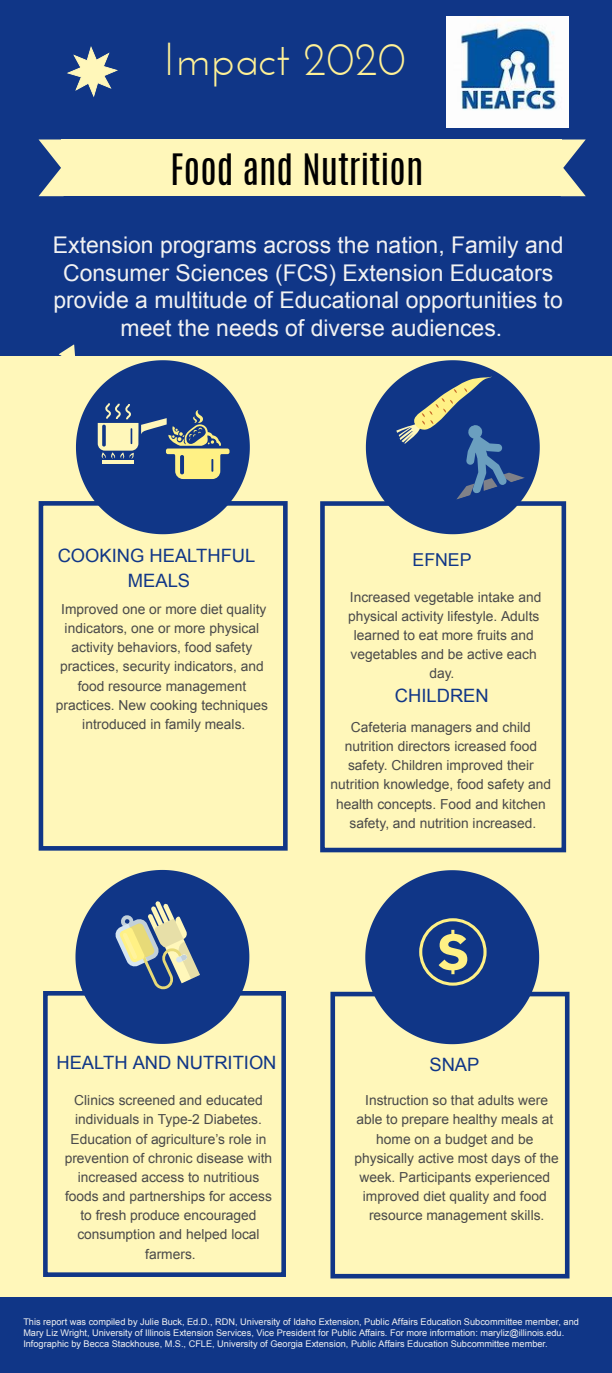
<style>
.page{position:relative;width:612px;height:1373px;background:#fff}
.page>*{position:absolute;margin:0;border:0;box-sizing:border-box;transform-origin:0 0}
.t1{font:46px "Josefin Sans";color:#fff196}
.t2{font:36.8px "Antonio";color:#000}
.t3{font:23px/27.6px "Arial";color:#f2f2f2;text-align:center}
.t4{font:18.4px/25.3px "Arial";color:#103687;text-align:center}
.t5{font:17.7px "Arial";color:#103687}
.t6{font:13.8px/19.1px "Arial";color:#4a4a4a;text-align:center}
.t7{font:9.2px/10.7px "Arial";color:#f2f2f2}
</style>
<div class="page">
<div style="left:0;top:0;width:612px;height:356px;background:#103687"></div>
<svg style="left:561px;top:139px;width:25px;height:57px"></svg>
<div style="left:61px;top:139px;width:500px;height:57px;background:#fff7ba"></div>
<div style="left:0;top:356px;width:612px;height:940px;background:#fff7ba"></div>
<div style="left:320px;top:501px;width:246px;height:351px;border:5px solid #103687"></div>
<div style="left:0;top:1296px;width:612px;height:76px;background:#103687"></div>
<div style="left:39px;top:501px;width:249px;height:349px;border:5px solid #103687"></div>
<svg style="left:67px;top:46px;width:51px;height:51px"></svg>
<svg style="left:38px;top:139px;width:23px;height:57px"></svg>
<img style="left:446px;top:17px;width:122px;height:110px">
<div style="left:43px;top:990px;width:243px;height:286px;border:5px solid #103687"></div>
<div style="left:331px;top:991px;width:238px;height:287px;border:5px solid #103687"></div>
<svg style="left:366px;top:360px;width:174px;height:174px"></svg>
<svg style="left:365px;top:870px;width:174px;height:173px"></svg>
<svg style="left:58px;top:344px;width:192px;height:190px"></svg>
<svg style="left:75px;top:869px;width:174px;height:174px"></svg>
<h1 class="t1" style="left:163px;top:33px;width:244px">Impact 2020</h1>
<h2 class="t2" style="left:171px;top:156px;width:254px">Food and Nutrition</h2>
<h3 class="t3" style="left:53px;top:231px;width:512px">Extension programs across the nation, Family and Consumer Sciences (FCS) Extension Educators provide a multitude of Educational opportunities to meet the needs of diverse audiences.</h3>
<h3 class="t4" style="left:58px;top:542px;width:199px">COOKING HEALTHFUL<br>MEALS</h3>
<p class="t5" style="left:413px;top:550px;width:61px">EFNEP</p>
<p class="t6" style="left:56px;top:599px;width:214px">Improved one or more diet quality indicators, one or more physical activity behaviors, food safety practices, security indicators, and food resource management practices. New cooking techniques introduced in family meals.</p>
<p class="t6" style="left:348px;top:587px;width:195px">Increased vegetable intake and physical activity lifestyle. Adults learned to eat more fruits and vegetables and be active each day.</p>
<h3 class="t4" style="left:395px;top:683px;width:95px">CHILDREN</h3>
<p class="t6" style="left:331px;top:717px;width:222px">Cafeteria managers and child nutrition directors icreased food safety. Children improved their nutrition knowledge, food safety and health concepts. Food and kitchen safety, and nutrition increased.</p>
<h3 class="t4" style="left:56px;top:1049px;width:222px">HEALTH AND NUTRITION</h3>
<h3 class="t4" style="left:429px;top:1051px;width:52px">SNAP</h3>
<p class="t6" style="left:354px;top:1090px;width:206px">Instruction so that adults were able to prepare healthy meals at home on a budget and be physically active most days of the week. Participants experienced improved diet quality and food resource management skills.</p>
<p class="t6" style="left:65px;top:1090px;width:209px">Clinics screened and educated individuals in Type-2 Diabetes.<br>Education of agriculture’s role in prevention of chronic disease with increased access to nutritious foods and partnerships for access to fresh produce encouraged consumption and helped local farmers.</p>
<p class="t7" style="left:23px;top:1316px;width:557px">This report was compiled by Julie Buck, Ed.D., RDN, University of Idaho Extension, Public Affairs Education Subcommittee member, and<br>Mary Liz Wright, University of Illinois Extension Services, Vice President for Public Affairs. For more information: maryliz@illinois.edu.<br>Infographic by Becca Stackhouse, M.S., CFLE, University of Georgia Extension, Public Affairs Education Subcommittee member.</p>
</div>
